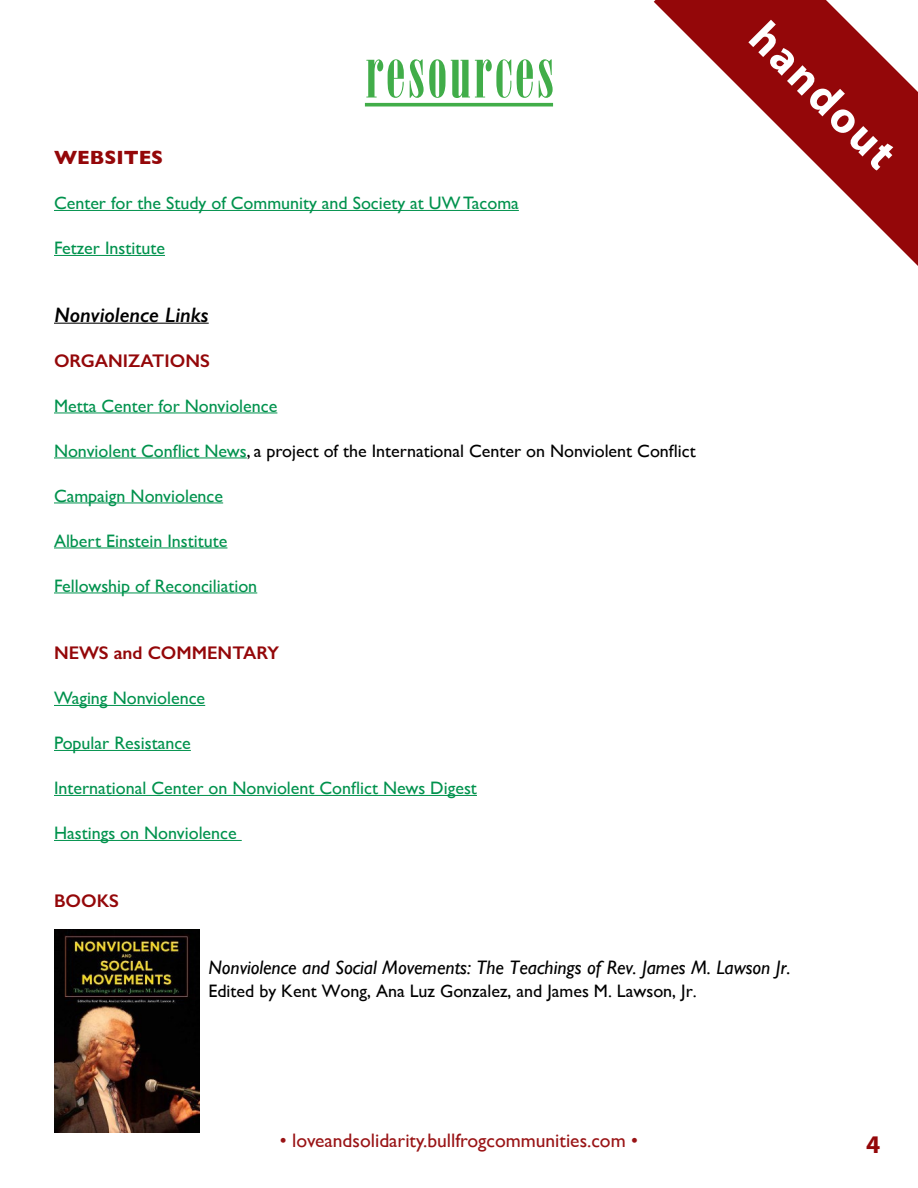
<style>
.page{position:relative;width:918px;height:1188px;background:#fff}
.page>*{position:absolute;margin:0;border:0;box-sizing:border-box;transform-origin:0 0}
.t1{font:72px "Onyx";letter-spacing:.04em;color:#41ad49}
.t2{font:700 45px "Myriad Pro";color:#fff}
.t3{font:700 25.5px "Myriad Pro";color:#940709}
.t4{font:italic 600 21px "Gill Sans";color:#000}
.t5{font:italic 19.5px "Gill Sans";color:#000}
.t6{font:19.5px "Gill Sans";color:#991315}
.t7{font:700 19.5px "Gill Sans";color:#940709}
.t8{font:600 18.3px "Gill Sans";color:#940709}
.t9{font:18px "Gill Sans";color:#00924d}
.t10{font:18px "Gill Sans";color:#000}
.s1{color:#00924d}
</style>
<div class="page">
<hr style="left:365px;top:103px;width:188px;height:3px;background:#41ad49">
<hr style="left:54px;top:210px;width:465px;height:1px;background:#00924d">
<hr style="left:54px;top:255px;width:111px;height:1px;background:#00924d">
<hr style="left:54px;top:323px;width:155px;height:1px;background:#000">
<hr style="left:54px;top:413px;width:223px;height:1px;background:#00924d">
<hr style="left:54px;top:458px;width:193px;height:1px;background:#00924d">
<hr style="left:54px;top:503px;width:169px;height:1px;background:#00924d">
<hr style="left:54px;top:548px;width:173px;height:1px;background:#00924d">
<hr style="left:54px;top:593px;width:203px;height:1px;background:#00924d">
<hr style="left:54px;top:705px;width:151px;height:1px;background:#00924d">
<hr style="left:54px;top:750px;width:137px;height:1px;background:#00924d">
<hr style="left:54px;top:795px;width:423px;height:1px;background:#00924d">
<hr style="left:54px;top:840px;width:188px;height:1px;background:#00924d">
<svg style="left:654px;top:0;width:264px;height:266px"></svg>
<img style="left:54px;top:930px;width:145px;height:202px">
<h1 class="t1" style="left:365px;top:30px;width:190px">resources</h1>
<p class="t7" style="left:54px;top:142px;width:111px">WEBSITES</p>
<p class="t9" style="left:54px;top:192px;width:466px">Center for the Study of Community and Society at UW Tacoma</p>
<p class="t9" style="left:54px;top:237px;width:113px">Fetzer Institute</p>
<p class="t4" style="left:54px;top:302px;width:156px">Nonviolence Links</p>
<p class="t8" style="left:54px;top:349px;width:157px">ORGANIZATIONS</p>
<p class="t9" style="left:54px;top:395px;width:225px">Metta Center for Nonviolence</p>
<p class="t10" style="left:54px;top:440px;width:643px"><span class="s1">Nonviolent Conflict News</span>, a project of the International Center on Nonviolent Conflict</p>
<p class="t9" style="left:54px;top:485px;width:171px">Campaign Nonviolence</p>
<p class="t9" style="left:54px;top:530px;width:175px">Albert Einstein Institute</p>
<p class="t9" style="left:54px;top:575px;width:205px">Fellowship of Reconciliation</p>
<p class="t8" style="left:54px;top:642px;width:227px">NEWS and COMMENTARY</p>
<p class="t9" style="left:54px;top:687px;width:153px">Waging Nonviolence</p>
<p class="t9" style="left:54px;top:732px;width:138px">Popular Resistance</p>
<p class="t9" style="left:54px;top:777px;width:424px">International Center on Nonviolent Conflict News Digest</p>
<p class="t9" style="left:54px;top:822px;width:184px">Hastings on Nonviolence</p>
<p class="t8" style="left:54px;top:889px;width:67px">BOOKS</p>
<h2 class="t2" style="left:778px;top:9px;width:187px;rotate:45deg">handout</h2>
<p class="t5" style="left:208px;top:956px;width:584px">Nonviolence and Social Movements: The Teachings of Rev. James M. Lawson Jr.</p>
<p class="t10" style="left:208px;top:980px;width:490px">Edited by Kent Wong, Ana Luz Gonzalez, and James M. Lawson, Jr.</p>
<p class="t6" style="left:280px;top:1129px;width:360px">• loveandsolidarity.bullfrogcommunities.com •</p>
<h3 class="t3" style="left:866px;top:1128px;width:16px">4</h3>
</div>
